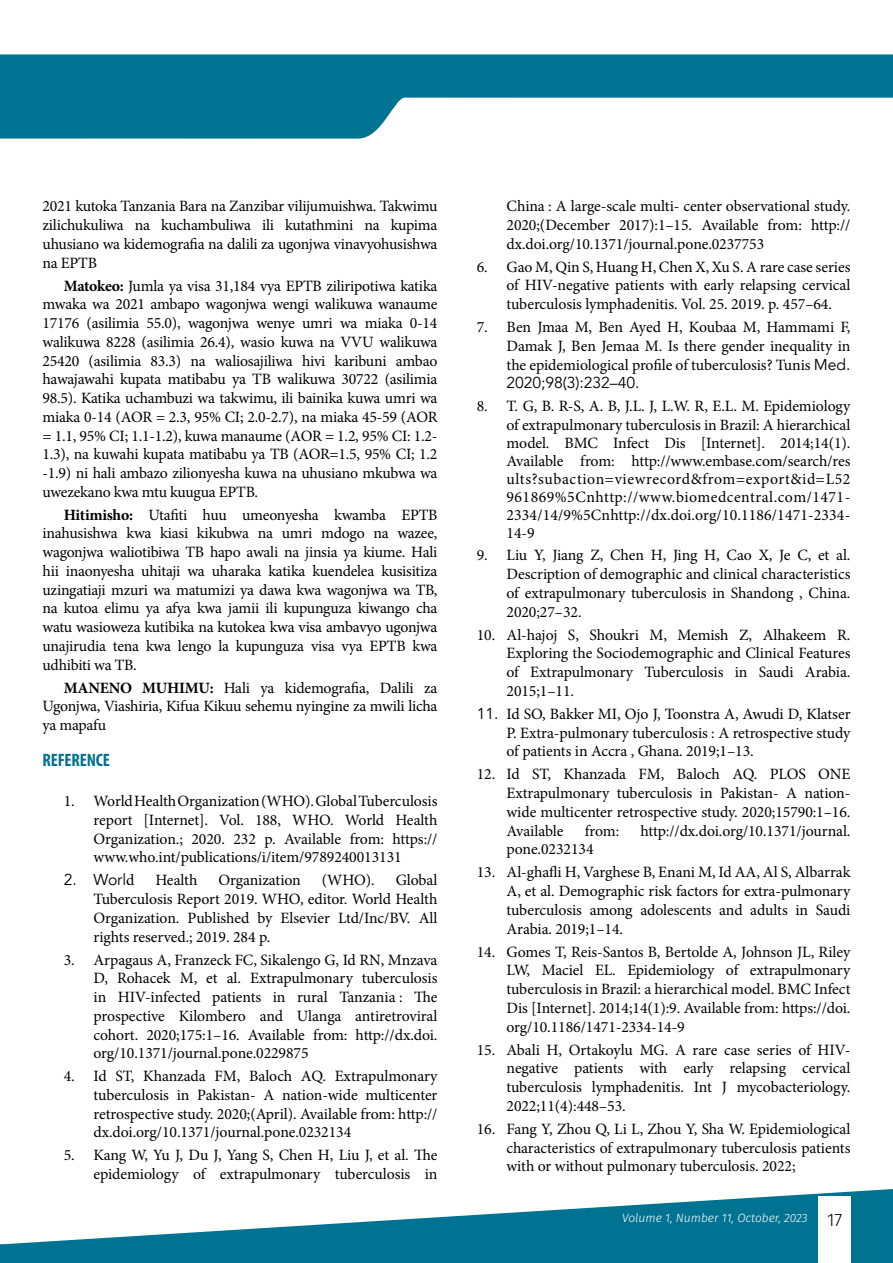
<style>
.page{position:relative;width:893px;height:1263px;background:#fff}
.page>*{position:absolute;margin:0;border:0;box-sizing:border-box;transform-origin:0 0}
.t1{font:700 condensed 18px "Myriad Pro";letter-spacing:-.01em;color:#007392}
.t2{font:15.75px/18.8px "Minion Pro";letter-spacing:-.005em;color:#000;text-align:justify}
.t3{font:15.75px "Avenir";letter-spacing:-.005em;color:#000}
.t4{font:italic 300 12px "Fira Sans";color:#fff}
.s1{font-weight:700}
.s2{font-family:"Minion Pro"}
.s3{font-family:"Avenir"}
.s4{font-style:normal;font-size:18px;color:#000}
</style>
<div class="page">
<svg style="left:0;top:1189px;width:893px;height:74px;fill:#007392"></svg>
<div style="left:818px;top:1196px;width:33px;height:67px;background:#fff"></div>
<svg style="left:0;top:54px;width:893px;height:85px;fill:#007392"></svg>
<p class="t2" style="left:43px;top:197px;width:396px">2021 kutoka Tanzania Bara na Zanzibar vilijumuishwa. Takwimu zilichukuliwa na kuchambuliwa ili kutathmini na kupima uhusiano wa kidemografia na dalili za ugonjwa vinavyohusishwa na EPTB</p>
<p class="t2" style="left:43px;top:276px;width:396px;text-indent:21px"><span class="s1">Matokeo:</span> Jumla ya visa 31,184 vya EPTB ziliripotiwa katika mwaka wa 2021 ambapo wagonjwa wengi walikuwa wanaume 17176 (asilimia 55.0), wagonjwa wenye umri wa miaka 0-14 walikuwa 8228 (asilimia 26.4), wasio kuwa na VVU walikuwa 25420 (asilimia 83.3) na waliosajiliwa hivi karibuni ambao hawajawahi kupata matibabu ya TB walikuwa 30722 (asilimia 98.5). Katika uchambuzi wa takwimu, ili bainika kuwa umri wa miaka 0-14 (AOR = 2.3, 95% CI; 2.0-2.7), na miaka 45-59 (AOR = 1.1, 95% CI; 1.1-1.2), kuwa manaume (AOR = 1.2, 95% CI: 1.2- 1.3), na kuwahi kupata matibabu ya TB (AOR=1.5, 95% CI; 1.2 -1.9) ni hali ambazo zilionyesha kuwa na uhusiano mkubwa wa uwezekano kwa mtu kuugua EPTB.</p>
<p class="t2" style="left:43px;top:505px;width:396px;text-indent:21px"><span class="s1">Hitimisho:</span> Utafiti huu umeonyesha kwamba EPTB inahusishwa kwa kiasi kikubwa na umri mdogo na wazee, wagonjwa waliotibiwa TB hapo awali na jinsia ya kiume. Hali hii inaonyesha uhitaji wa uharaka katika kuendelea kusisitiza uzingatiaji mzuri wa matumizi ya dawa kwa wagonjwa wa TB, na kutoa elimu ya afya kwa jamii ili kupunguza kiwango cha watu wasioweza kutibika na kutokea kwa visa ambavyo ugonjwa unajirudia tena kwa lengo la kupunguza visa vya EPTB kwa udhibiti wa TB.</p>
<p class="t2" style="left:43px;top:678px;width:396px;text-indent:21px"><span class="s1">MANENO MUHIMU:</span> Hali ya kidemografia, Dalili za Ugonjwa, Viashiria, Kifua Kikuu sehemu nyingine za mwili licha ya mapafu</p>
<p class="t1" style="left:43px;top:748px;width:69px">REFERENCE</p>
<p class="t2" style="left:94px;top:792px;width:345px;text-indent:-30px">1. World Health Organization (WHO). Global Tuberculosis report [Internet]. Vol. 188, WHO. World Health Organization.; 2020. 232 p. Available from: https:// www.who.int/publications/i/item/9789240013131</p>
<p class="t3" style="left:64px;top:870px;width:72px">2. Worl<span class="s2">d</span></p>
<p class="t2" style="left:155px;top:871px;width:44px">Health</p>
<p class="t2" style="left:218px;top:871px;width:84px">Organization</p>
<p class="t2" style="left:322px;top:871px;width:55px">(WHO).</p>
<p class="t2" style="left:94px;top:871px;width:345px;text-indent:302px">Global Tuberculosis Report 2019. WHO, editor. World Health Organization. Published by Elsevier Ltd/Inc/BV. All rights reserved.; 2019. 284 p.</p>
<p class="t2" style="left:94px;top:950px;width:345px;text-indent:-30px">3. Arpagaus A, Franzeck FC, Sikalengo G, Id RN, Mnzava D, Rohacek M, et al. Extrapulmonary tuberculosis in HIV-infected patients in rural Tanzania : The prospective Kilombero and Ulanga antiretroviral cohort. 2020;175:1–16. Available from: http://dx.doi. org/10.1371/journal.pone.0229875</p>
<p class="t2" style="left:94px;top:1067px;width:345px;text-indent:-30px">4. Id ST, Khanzada FM, Baloch AQ. Extrapulmonary tuberculosis in Pakistan- A nation-wide multicenter retrospective study. 2020;(April). Available from: http:// dx.doi.org/10.1371/journal.pone.0232134</p>
<p class="t2" style="left:64px;top:1146px;width:375px;text-align:right">5. Kang W, Yu J, Du J, Yang S, Chen H, Liu J, et al. The epidemiology of extrapulmonary tuberculosis in</p>
<p class="t2" style="left:506px;top:197px;width:345px">China : A large-scale multi- center observational study.<br>2020;(December 2017):1–15. Available from: http:// dx.doi.org/10.1371/journal.pone.0237753</p>
<p class="t2" style="left:506px;top:257px;width:345px;text-indent:-30px">6. Gao M, Qin S, Huang H, Chen X, Xu S. A rare case series of HIV-negative patients with early relapsing cervical tuberculosis lymphadenitis. Vol. 25. 2019. p. 457–64.</p>
<p class="t2" style="left:506px;top:318px;width:345px;text-indent:-30px">7. Ben Jmaa M, Ben Ayed H, Koubaa M, Hammami F, Damak J, Ben Jemaa M. Is there gender inequality in the epidemiological profile of tuberculosis? Tunis <span class="s3">Med.</span></p>
<p class="t3" style="left:506px;top:374px;width:134px">2020;98(3):232–40.</p>
<p class="t2" style="left:506px;top:397px;width:345px;line-height:18.1px;text-indent:-30px">8. T. G, B. R-S, A. B, J.L. J, L.W. R, E.L. M. Epidemiology of extrapulmonary tuberculosis in Brazil: A hierarchical model. BMC Infect Dis [Internet]. 2014;14(1).<br>Available from: http://www.embase.com/search/res ults?subaction=viewrecord&amp;from=export&amp;id=L52<br>961869%5Cnhttp://www.biomedcentral.com/1471- 2334/14/9%5Cnhttp://dx.doi.org/10.1186/1471-2334- 14-9</p>
<p class="t2" style="left:506px;top:546px;width:345px;text-indent:-30px">9. Liu Y, Jiang Z, Chen H, Jing H, Cao X, Je C, et al.<br>Description of demographic and clinical characteristics of extrapulmonary tuberculosis in Shandong , China.<br>2020;27–32.</p>
<p class="t2" style="left:506px;top:625px;width:345px;text-indent:-30px">10. Al-hajoj S, Shoukri M, Memish Z, Alhakeem R.<br>Exploring the Sociodemographic and Clinical Features of Extrapulmonary Tuberculosis in Saudi Arabia.<br>2015;1–11.</p>
<p class="t2" style="left:506px;top:704px;width:345px;text-indent:-30px"><span class="s3">11.</span> Id SO, Bakker MI, Ojo J, Toonstra A, Awudi D, Klatser P. Extra-pulmonary tuberculosis : A retrospective study of patients in Accra , Ghana. 2019;1–13.</p>
<p class="t2" style="left:506px;top:765px;width:345px;text-indent:-30px">12. Id ST, Khanzada FM, Baloch AQ. PLOS ONE Extrapulmonary tuberculosis in Pakistan- A nation&shy;wide multicenter retrospective study. 2020;15790:1–16.<br>Available</p>
<p class="t2" style="left:585px;top:821px;width:36px">from:</p>
<p class="t2" style="left:640px;top:821px;width:211px">http://dx.doi.org/10.1371/journal.</p>
<p class="t2" style="left:506px;top:840px;width:89px">pone.0232134</p>
<p class="t2" style="left:506px;top:863px;width:345px;text-indent:-30px">13. Al-ghafli H, Varghese B, Enani M, Id AA, Al S, Albarrak A, et al. Demographic risk factors for extra-pulmonary tuberculosis among adolescents and adults in Saudi Arabia. 2019;1–14.</p>
<p class="t2" style="left:506px;top:942px;width:345px;text-indent:-30px">14. Gomes T, Reis-Santos B, Bertolde A, Johnson JL, Riley LW, Maciel EL. Epidemiology of extrapulmonary tuberculosis in Brazil: a hierarchical model. BMC Infect Dis [Internet]. 2014;14(1):9. Available from: https://doi. org/10.1186/1471-2334-14-9</p>
<p class="t2" style="left:506px;top:1040px;width:345px;text-indent:-30px">15. Abali H, Ortakoylu MG. A rare case series of HIV&shy;negative patients with early relapsing cervical tuberculosis lymphadenitis. Int J mycobacteriology.<br>2022;11(4):448–53.</p>
<p class="t2" style="left:506px;top:1119px;width:345px;text-indent:-30px">16. Fang Y, Zhou Q, Li L, Zhou Y, Sha W. Epidemiological characteristics of extrapulmonary tuberculosis patients with or without pulmonary tuberculosis. 2022;</p>
<p class="t4" style="left:622px;top:1209px;width:222px">Volume 1, Number 11, October, 2023 <span class="s4">17</span></p>
</div>
